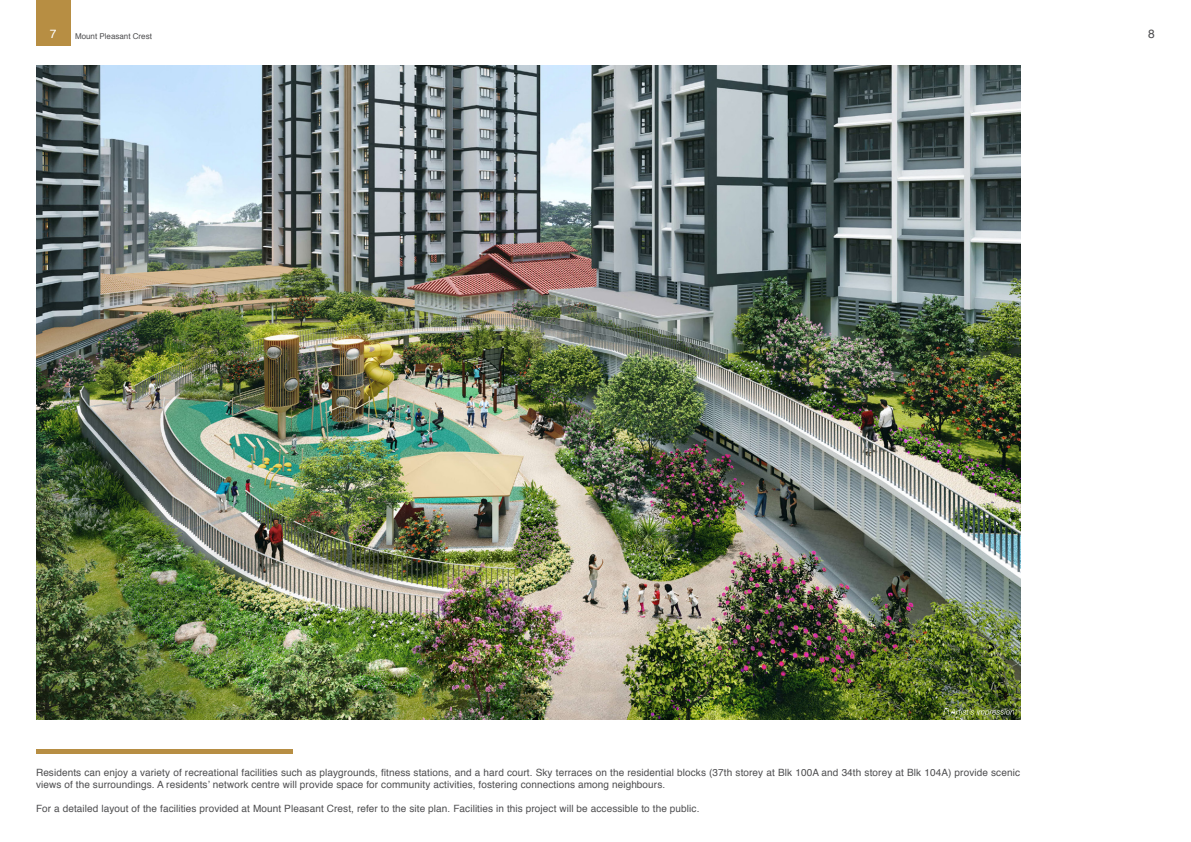
<style>
.page{position:relative;width:1191px;height:842px;background:#fff}
.page>*{position:absolute;margin:0;border:0;box-sizing:border-box;transform-origin:0 0}
.t1{font:12px "Helvetica";color:#fff}
.t2{font:12px "Helvetica";color:#4d4d4f}
.t3{font:10px/12px "Helvetica";letter-spacing:.01em;color:#4d4d4f}
.t4{font:8px "Helvetica";color:#4d4d4f}
</style>
<div class="page">
<img style="left:36px;top:65px;width:984px;height:655px">
<svg style="left:950px;top:709px;width:64px;height:7px"></svg>
<div style="left:36px;top:749px;width:256px;height:5px;background:#b78e43"></div>
<div style="left:36px;top:0;width:34px;height:45px;background:#b78e43"></div>
<p class="t1" style="left:50px;top:25px;width:8px">7</p>
<p class="t4" style="left:75px;top:30px;width:78px">Mount Pleasant Crest</p>
<p class="t2" style="left:1148px;top:25px;width:8px">8</p>
<p class="t3" style="left:36px;top:767px;width:985px">Residents can enjoy a variety of recreational facilities such as playgrounds, fitness stations, and a hard court. Sky terraces on the residential blocks (37th storey at Blk 100A and 34th storey at Blk 104A) provide scenic views of the surroundings. A residents’ network centre will provide space for community activities, fostering connections among neighbours.</p>
<p class="t3" style="left:36px;top:803px;width:665px">For a detailed layout of the facilities provided at Mount Pleasant Crest, refer to the site plan. Facilities in this project will be accessible to the public.</p>
</div>
